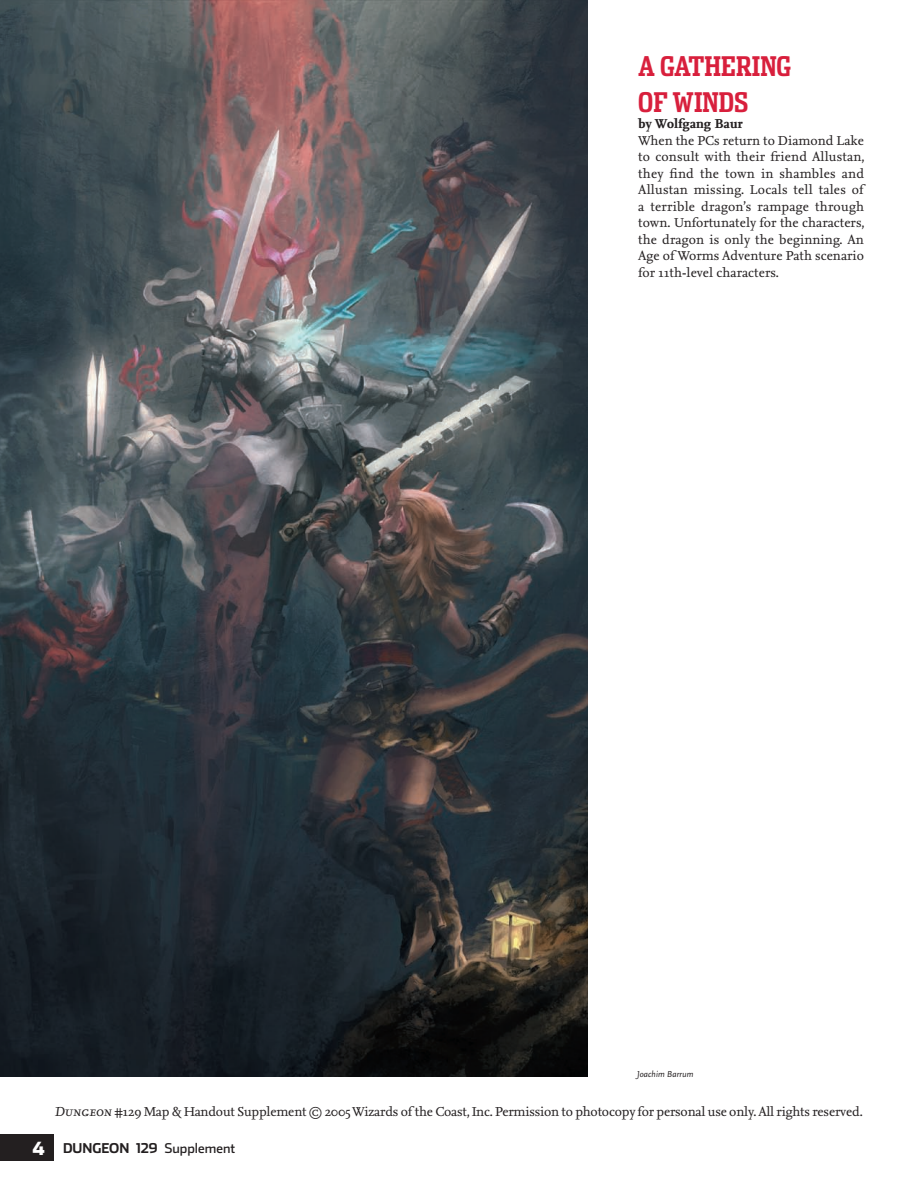
<style>
.page{position:relative;width:918px;height:1188px;background:#fff}
.page>*{position:absolute;margin:0;border:0;box-sizing:border-box;transform-origin:0 0}
.t1{font:700 27px/36px "Dispatch Comp";color:#d81f3c}
.t2{font:13.5px/16.5px "Nexus Serif OT";letter-spacing:-.015em;color:#231f20;text-align:justify}
.t3{font:700 13.5px "Stainless";color:#231f20}
.t4{font:700 13.5px "Nexus Serif OT";color:#231f20}
.t5{font:italic 9px "Nexus Sans OT";color:#231f20}
.s1{font-style:italic}
.s2{font-weight:900;font-size:18px;color:#fff}
.s3{font-weight:400}
</style>
<div class="page">
<img style="left:0;top:0;width:587px;height:1077px">
<div style="left:0;top:1134px;width:54px;height:27px;background:#231f20"></div>
<h1 class="t1" style="left:638px;top:47px;width:155px">A GATHERING<br>OF WINDS</h1>
<p class="t4" style="left:638px;top:115px;width:106px">by Wolfgang Baur</p>
<p class="t2" style="left:638px;top:132px;width:228px">When the PCs return to Diamond Lake to consult with their friend Allustan, they find the town in shambles and Allustan missing. Locals tell tales of a terrible dragon’s rampage through town. Unfortunately for the characters, the dragon is only the beginning. An Age of Worms Adventure Path scenario for 11th-level characters.</p>
<p class="t5" style="left:637px;top:1068px;width:58px">Joachim Barrum</p>
<p class="t2" style="left:55px;top:1103px;width:809px"><span class="s1">Dungeon</span> #129 Map &amp; Handout Supplement © 2005 Wizards of the Coast, Inc. Permission to photocopy for personal use only. All rights reserved.</p>
<p class="t3" style="left:32px;top:1140px;width:204px"><span class="s2">4</span> DUNGEON 129 <span class="s3">Supplement</span></p>
</div>
